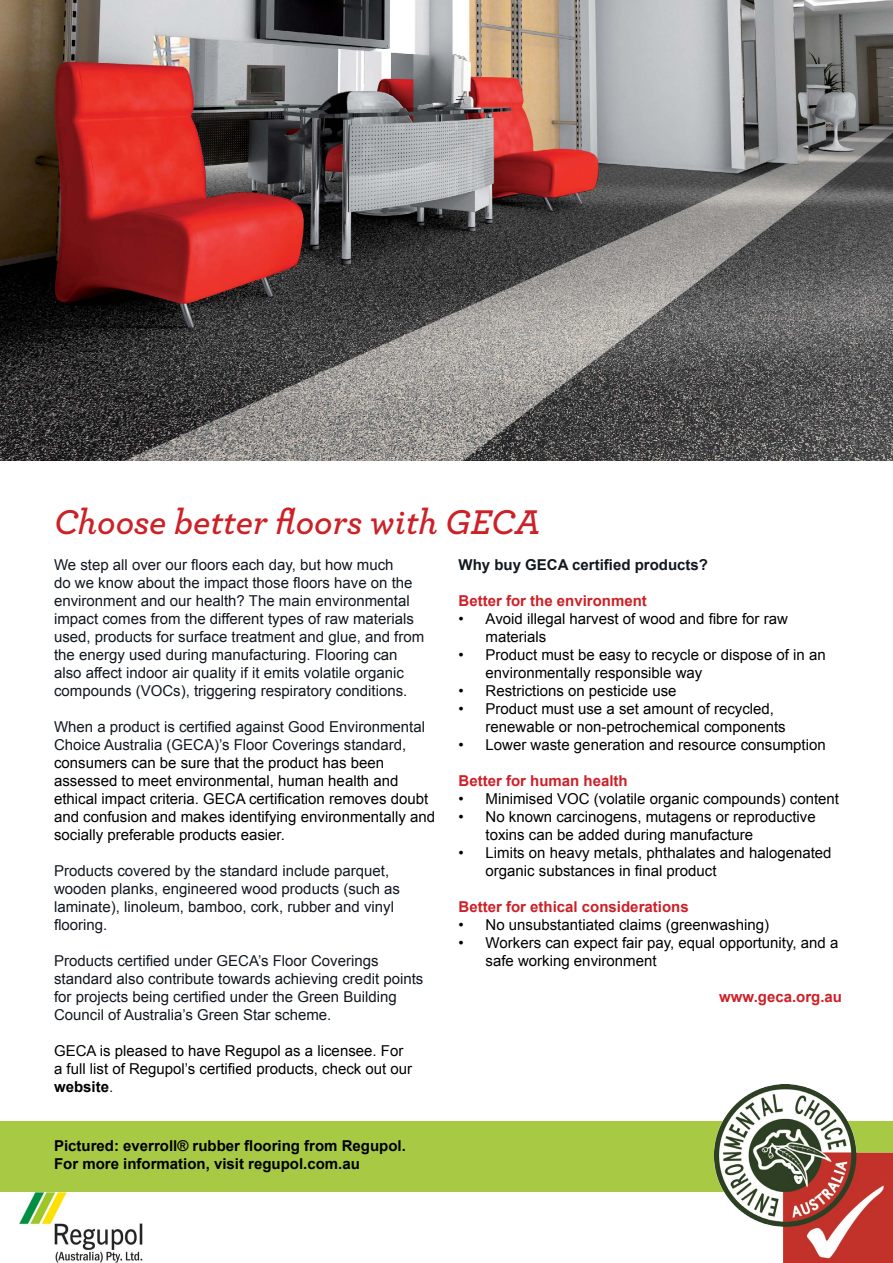
<style>
.page{position:relative;width:893px;height:1263px;background:#fff}
.page>*{position:absolute;margin:0;border:0;box-sizing:border-box;transform-origin:0 0}
.t1{font:italic 600 36px "Archer Pro";color:#cd2027}
.t2{font:15px/18px "Arial";color:#000}
.t3{font:15px/18px "Arial";color:#121820}
.t4{font:700 15px "Arial";color:#cd2027}
.t5{font:700 15px/18px "Arial";color:#000}
.t6{font:700 15px "Arial";color:#121820}
.s1{font-weight:700}
.s2{color:#121820}
</style>
<div class="page">
<img style="left:0;top:0;width:893px;height:461px">
<div style="left:0;top:1121px;width:893px;height:70px;background:#a8c944"></div>
<img style="left:714px;top:1084px;width:179px;height:179px">
<img style="left:19px;top:1192px;width:123px;height:71px">
<h1 class="t1" style="left:54px;top:495px;width:488px">Choose better floors with GECA</h1>
<p class="t3" style="left:54px;top:556px;width:372px">We step all over our floors each day, but how much<br>do we know about the impact those floors have on the environment and our health? The main environmental impact comes from the different types of raw materials used, products for surface treatment and glue, and from the energy used during manufacturing. Flooring can also affect indoor air quality if it emits volatile organic compounds (VOCs), triggering respiratory conditions.</p>
<p class="t3" style="left:54px;top:718px;width:372px">When a product is certified against Good Environmental<br>Choice Australia (GECA)’s Floor Coverings standard,</p>
<p class="t2" style="left:54px;top:754px;width:383px">consumers can be sure that the product has been assessed to meet environmental, human health and ethical impact criteria. GECA certification removes doubt and confusion and makes identifying environmentally and socially preferable products easier.</p>
<p class="t3" style="left:54px;top:862px;width:348px">Products covered by the standard include parquet, wooden planks, engineered wood products (such as laminate), linoleum, bamboo, cork, rubber and vinyl flooring.</p>
<p class="t3" style="left:54px;top:952px;width:371px">Products certified under GECA’s Floor Coverings standard also contribute towards achieving credit points for projects being certified under the Green Building Council of Australia’s Green Star scheme.</p>
<p class="t2" style="left:54px;top:1042px;width:360px">GECA is pleased to have Regupol as a licensee. For a full list of Regupol’s certified products, check out our <span class="s1">website</span><span class="s2">.</span></p>
<p class="t6" style="left:459px;top:555px;width:251px">Why buy GECA certified products?</p>
<p class="t4" style="left:459px;top:591px;width:190px">Better for the environment</p>
<p class="t2" style="left:486px;top:610px;width:304px;text-indent:-27px">• Avoid illegal harvest of wood and fibre for raw materials</p>
<p class="t2" style="left:486px;top:646px;width:342px;text-indent:-27px">• Product must be easy to recycle or dispose of in an environmentally responsible way</p>
<p class="t2" style="left:459px;top:682px;width:219px">• Restrictions on pesticide use</p>
<p class="t2" style="left:486px;top:700px;width:302px;text-indent:-27px">• Product must use a set amount of recycled, renewable or non-petrochemical components</p>
<p class="t2" style="left:459px;top:736px;width:369px">• Lower waste generation and resource consumption</p>
<p class="t4" style="left:459px;top:771px;width:171px">Better for human health</p>
<p class="t2" style="left:459px;top:790px;width:382px">• Minimised VOC (volatile organic compounds) content</p>
<p class="t2" style="left:486px;top:808px;width:332px;text-indent:-27px">• No known carcinogens, mutagens or reproductive toxins can be added during manufacture</p>
<p class="t2" style="left:486px;top:844px;width:348px;text-indent:-27px">• Limits on heavy metals, phthalates and halogenated organic substances in final product</p>
<p class="t4" style="left:459px;top:897px;width:232px">Better for ethical considerations</p>
<p class="t2" style="left:459px;top:916px;width:312px">• No unsubstantiated claims (greenwashing)</p>
<p class="t2" style="left:486px;top:934px;width:354px;text-indent:-27px">• Workers can expect fair pay, equal opportunity, and a safe working environment</p>
<p class="t4" style="left:719px;top:987px;width:124px">www.geca.org.au</p>
<p class="t5" style="left:54px;top:1137px;width:353px">Pictured: everroll® rubber flooring from Regupol.<br>For more information, visit regupol.com.au</p>
</div>
